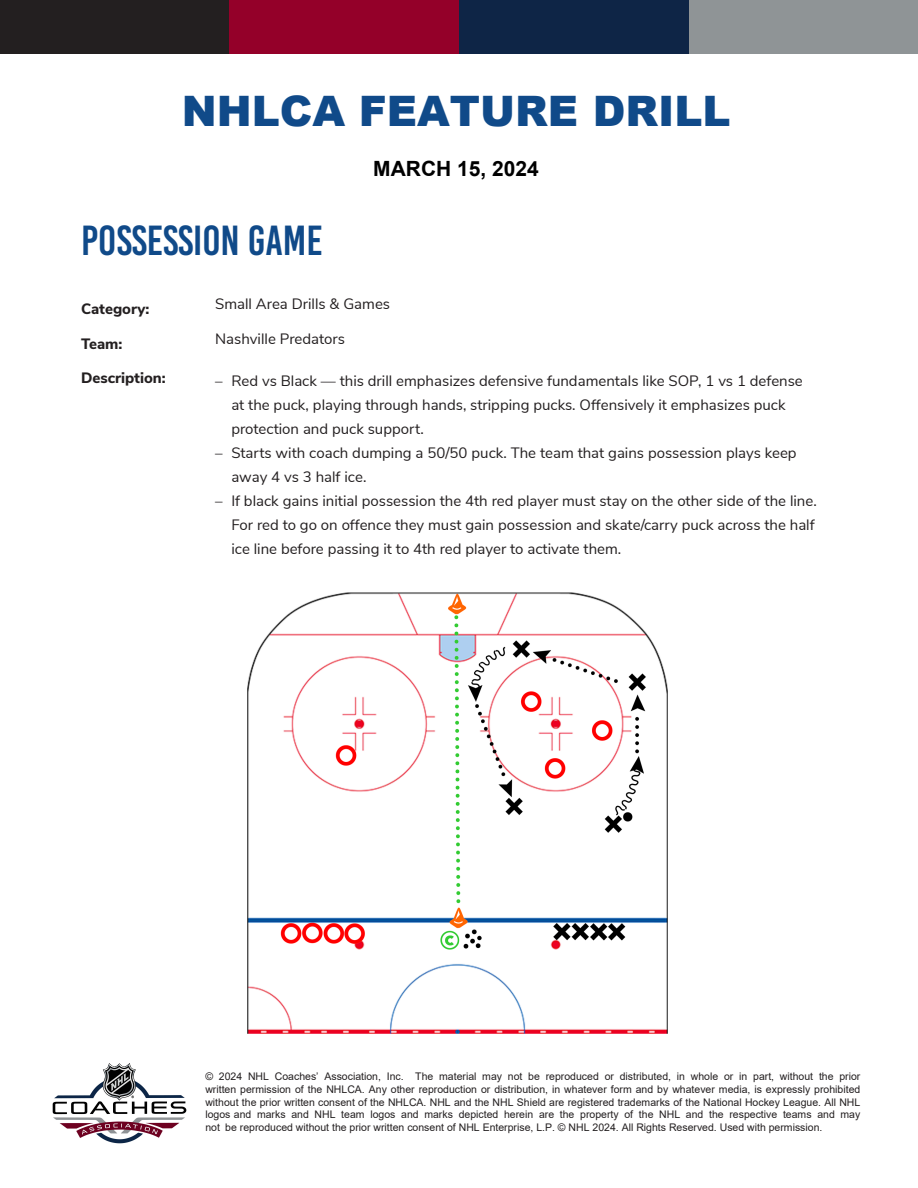
<style>
.page{position:relative;width:918px;height:1188px;background:#fff}
.page>*{position:absolute;margin:0;border:0;box-sizing:border-box;transform-origin:0 0}
.t1{font:900 42px "Arial";color:#104a89}
.t2{font:42px "Bebas Kai";color:#104a89}
.t3{font:700 21px "Arial";color:#000}
.t4{font:15px/24px "Nunito Sans";color:#231f20}
.t5{font:800 15px "Nunito Sans";color:#231f20}
.t6{font:10.5px/12.6px "Arial";color:#231f20;text-align:justify}
.s1{font-style:inherit}
</style>
<div class="page">
<div style="left:0;top:0;width:230px;height:54px;background:#231f20"></div>
<div style="left:688px;top:0;width:230px;height:54px;background:#8f9496"></div>
<div style="left:459px;top:0;width:229px;height:54px;background:#0e2546"></div>
<div style="left:230px;top:0;width:229px;height:54px;background:#940029"></div>
<img style="left:52px;top:1063px;width:135px;height:81px">
<img style="left:247px;top:592px;width:421px;height:442px">
<h1 class="t1" style="left:182px;top:80px;width:550px">NHLCA FEATURE DRILL</h1>
<h2 class="t3" style="left:373px;top:154px;width:167px">MARCH <span class="s1">1</span>5, 2024</h2>
<h1 class="t2" style="left:81px;top:217px;width:243px">POSSESSION GAME</h1>
<h3 class="t5" style="left:81px;top:298px;width:70px">Category:</h3>
<h3 class="t5" style="left:81px;top:333px;width:43px">Team:</h3>
<h3 class="t5" style="left:81px;top:367px;width:86px">Description:</h3>
<h3 class="t4" style="left:215px;top:291px;width:177px">Small Area Drills &amp; Games</h3>
<h3 class="t4" style="left:215px;top:325px;width:131px">Nashville Predators</h3>
<h3 class="t4" style="left:231px;top:368px;width:573px;text-indent:-16px">– Red vs Black — this drill emphasizes defensive fundamentals like SOP, 1 vs 1 defense at the puck, playing through hands, stripping pucks. Offensively it emphasizes puck protection and puck support.</h3>
<h3 class="t4" style="left:231px;top:440px;width:567px;text-indent:-16px">– Starts with coach dumping a 50/50 puck. The team that gains possession plays keep away 4 vs 3 half ice.</h3>
<p class="t4" style="left:231px;top:488px;width:587px;text-indent:-16px">– If black gains initial possession the 4th red player must stay on the other side of the line.<br>For red to go on offence they must gain possession and skate/carry puck across the half ice line before passing it to 4th red player to activate them.</p>
<p class="t6" style="left:205px;top:1070px;width:656px">© 2024 NHL Coaches’ Association, Inc. The material may not be reproduced or distributed, in whole or in part, without the prior written permission of the NHLCA. Any other reproduction or distribution, in whatever form and by whatever media, is expressly prohibited without the prior written consent of the NHLCA. NHL and the NHL Shield are registered trademarks of the National Hockey League. All NHL logos and marks and NHL team logos and marks depicted herein are the property of the NHL and the respective teams and may not be reproduced without the prior written consent of NHL Enterprise, L.P. © NHL 2024. All Rights Reserved. Used with permission.</p>
</div>
